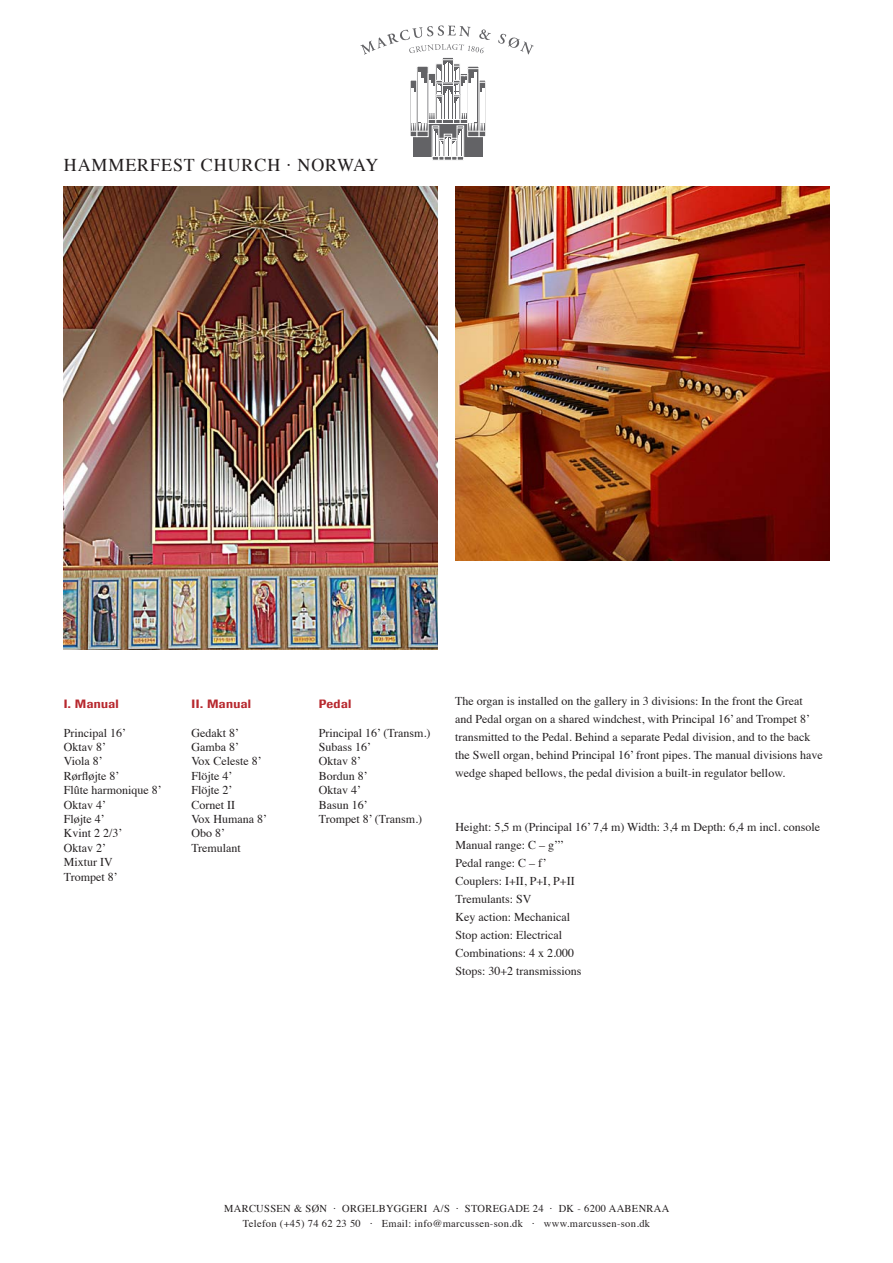
<style>
.page{position:relative;width:893px;height:1263px;background:#fff}
.page>*{position:absolute;margin:0;border:0;box-sizing:border-box;transform-origin:0 0}
.t1{font:18px "Times";letter-spacing:.05em;color:#231f20}
.BRØDTEKST_DANSK{font:12px/18px "Times";color:#231f20}
.Rød_underskrift{font:500 12px "Imago";letter-spacing:.03em;color:#b7282e}
.t2{font:10.5px "Times";letter-spacing:.03em;color:#231f20}
</style>
<div class="page">
<div style="left:432px;top:126px;width:7px;height:34px;background:#6a6a6d;border:1px solid #fff"></div>
<svg style="left:438px;top:157px;width:6px;height:3px"></svg>
<div style="left:444px;top:134px;width:8px;height:26px;background:#6a6a6d;border:1px solid #fff"></div>
<div style="left:457px;top:126px;width:7px;height:34px;background:#6a6a6d;border:1px solid #fff"></div>
<svg style="left:451px;top:157px;width:6px;height:3px"></svg>
<hr style="left:432px;top:156px;width:32px;height:1px;background:#fff">
<svg style="left:498px;top:33px;width:36px;height:21px"></svg>
<svg style="left:360px;top:26px;width:131px;height:130px"></svg>
<img style="left:455px;top:187px;width:374px;height:374px">
<img style="left:64px;top:186px;width:374px;height:463px">
<p class="t1" style="left:64px;top:148px;width:316px">HAMMERFEST CHURCH · NORWAY</p>
<p class="Rød_underskrift" style="left:64px;top:696px;width:57px">I. Manual</p>
<p class="BRØDTEKST_DANSK" style="left:64px;top:722px;width:64px">Principal 16’</p>
<p class="BRØDTEKST_DANSK" style="left:64px;top:737px;width:44px">Oktav 8’</p>
<p class="BRØDTEKST_DANSK" style="left:64px;top:751px;width:40px">Viola 8’</p>
<p class="BRØDTEKST_DANSK" style="left:64px;top:766px;width:57px">Rørfløjte 8’</p>
<p class="BRØDTEKST_DANSK" style="left:64px;top:780px;width:99px">Flûte harmonique 8’</p>
<p class="BRØDTEKST_DANSK" style="left:64px;top:794px;width:44px">Oktav 4’</p>
<p class="BRØDTEKST_DANSK" style="left:64px;top:809px;width:43px">Fløjte 4’</p>
<p class="BRØDTEKST_DANSK" style="left:64px;top:823px;width:60px">Kvint 2 2/3’</p>
<p class="BRØDTEKST_DANSK" style="left:64px;top:838px;width:44px">Oktav 2’</p>
<p class="BRØDTEKST_DANSK" style="left:64px;top:852px;width:50px">Mixtur IV</p>
<p class="BRØDTEKST_DANSK" style="left:64px;top:866px;width:55px">Trompet 8’</p>
<p class="Rød_underskrift" style="left:191px;top:696px;width:61px">II. Manual</p>
<p class="BRØDTEKST_DANSK" style="left:191px;top:722px;width:49px">Gedakt 8’</p>
<p class="BRØDTEKST_DANSK" style="left:191px;top:737px;width:49px">Gamba 8’</p>
<p class="BRØDTEKST_DANSK" style="left:191px;top:751px;width:72px">Vox Celeste 8’</p>
<p class="BRØDTEKST_DANSK" style="left:191px;top:766px;width:43px">Flöjte 4’</p>
<p class="BRØDTEKST_DANSK" style="left:191px;top:780px;width:43px">Flöjte 2’</p>
<p class="BRØDTEKST_DANSK" style="left:191px;top:794px;width:45px">Cornet II</p>
<p class="BRØDTEKST_DANSK" style="left:191px;top:809px;width:77px">Vox Humana 8’</p>
<p class="BRØDTEKST_DANSK" style="left:191px;top:823px;width:35px">Obo 8’</p>
<p class="BRØDTEKST_DANSK" style="left:191px;top:838px;width:51px">Tremulant</p>
<p class="Rød_underskrift" style="left:319px;top:696px;width:34px">Pedal</p>
<p class="BRØDTEKST_DANSK" style="left:319px;top:722px;width:113px">Principal 16’ (Transm.)</p>
<p class="BRØDTEKST_DANSK" style="left:319px;top:737px;width:54px">Subass 16’</p>
<p class="BRØDTEKST_DANSK" style="left:319px;top:751px;width:44px">Oktav 8’</p>
<p class="BRØDTEKST_DANSK" style="left:319px;top:766px;width:50px">Bordun 8’</p>
<p class="BRØDTEKST_DANSK" style="left:319px;top:780px;width:44px">Oktav 4’</p>
<p class="BRØDTEKST_DANSK" style="left:319px;top:794px;width:50px">Basun 16’</p>
<p class="BRØDTEKST_DANSK" style="left:319px;top:809px;width:105px">Trompet 8’ (Transm.)</p>
<p class="BRØDTEKST_DANSK" style="left:455px;top:691px;width:369px">The organ is installed on the gallery in 3 divisions: In the front the Great and Pedal organ on a shared windchest, with Principal 16’ and Trompet 8’ transmitted to the Pedal. Behind a separate Pedal division, and to the back the Swell organ, behind Principal 16’ front pipes. The manual divisions have wedge shaped bellows, the pedal division a built-in regulator bellow.</p>
<p class="BRØDTEKST_DANSK" style="left:455px;top:817px;width:366px">Height: 5,5 m (Principal 16’ 7,4 m) Width: 3,4 m Depth: 6,4 m incl. console</p>
<p class="BRØDTEKST_DANSK" style="left:455px;top:835px;width:110px">Manual range: C – g’’’</p>
<p class="BRØDTEKST_DANSK" style="left:455px;top:853px;width:93px">Pedal range: C – f’</p>
<p class="BRØDTEKST_DANSK" style="left:455px;top:871px;width:121px">Couplers: I+II, P+I, P+II</p>
<p class="BRØDTEKST_DANSK" style="left:455px;top:889px;width:77px">Tremulants: SV</p>
<p class="BRØDTEKST_DANSK" style="left:455px;top:907px;width:116px">Key action: Mechanical</p>
<p class="BRØDTEKST_DANSK" style="left:455px;top:925px;width:108px">Stop action: Electrical</p>
<p class="BRØDTEKST_DANSK" style="left:455px;top:943px;width:120px">Combinations: 4 x 2.000</p>
<p class="BRØDTEKST_DANSK" style="left:455px;top:961px;width:128px">Stops: 30+2 transmissions</p>
<p class="t2" style="left:224px;top:1199px;width:447px">MARCUSSEN &amp; SØN · ORGELBYGGERI A/S · STOREGADE 24 · DK - 6200 AABENRAA</p>
<p class="t2" style="left:243px;top:1214px;width:409px">Telefon (+45) 74 62 23 50 · Email: info@marcussen-son.dk · www.marcussen-son.dk</p>
</div>
